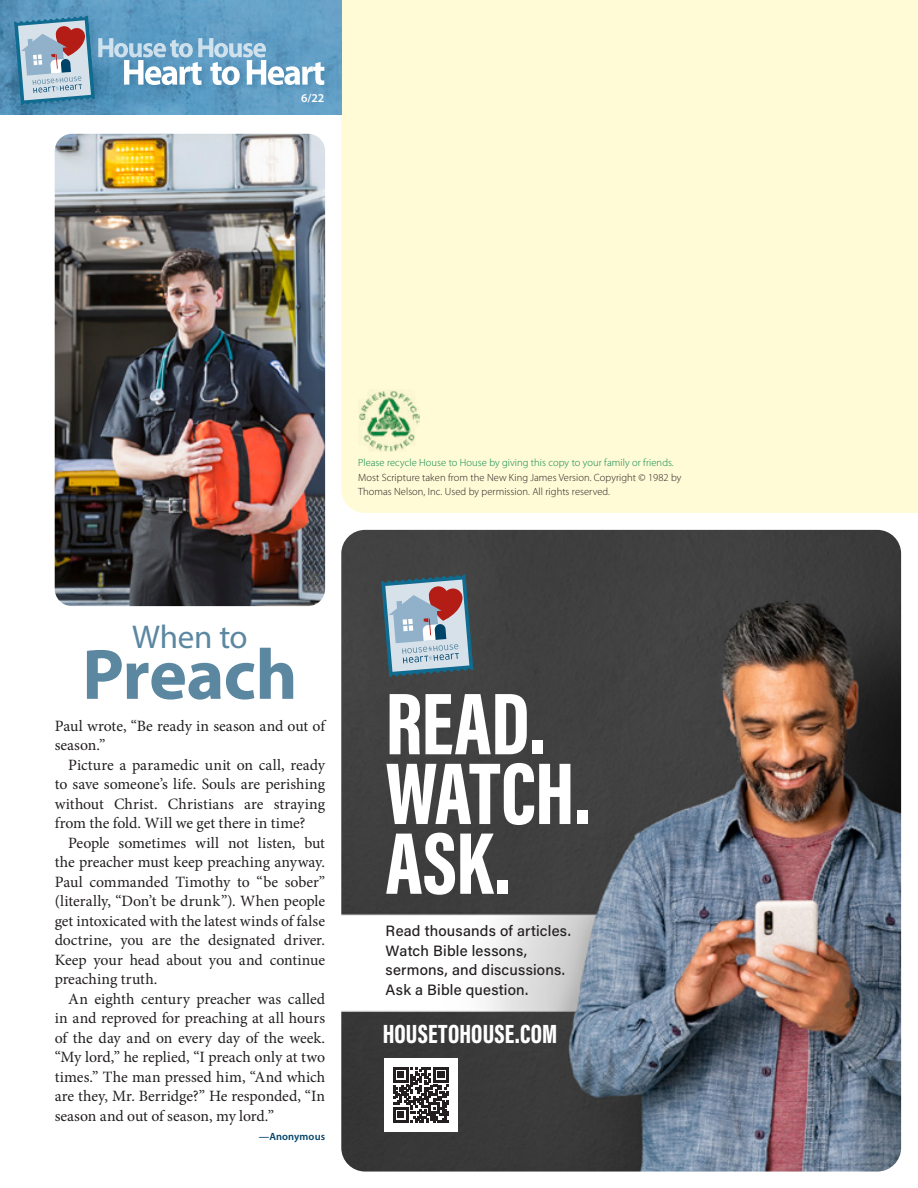
<style>
.page{position:relative;width:918px;height:1188px;background:#fff}
.page>*{position:absolute;margin:0;border:0;box-sizing:border-box;transform-origin:0 0}
.t1{font:90px "Acumin Variable Concept";letter-spacing:-.005em;color:#fff}
.Side_Article_Heading{font:700 72px "Myriad Pro";letter-spacing:-.01em;color:#5c87a1}
.Side_Article_Heading-2{font:33px "Myriad Pro";letter-spacing:-.01em;color:#5c87a1}
.t2{font:27px "Acumin Variable Concept";letter-spacing:.005em;color:#fff}
.Body_Serif{font:15.75px/19.5px "Minion Pro";color:#231f20;text-align:justify}
.t3{font:15px/19.5px "Acumin Variable Concept";letter-spacing:.015em;color:#231f20}
.t4{font:600 12px "Myriad Pro";color:#fff}
.downloads_form{font:300 10.5px/13.5px "Myriad Pro";letter-spacing:.005em;color:#231f20}
.downloads_form-2{font:300 10.5px "Myriad Pro";letter-spacing:.005em;color:#05864b}
.Body_Serif-2{font:600 10.5px "Myriad Pro";letter-spacing:.01em;color:#00446a}
</style>
<div class="page">
<div style="left:341px;top:0;width:577px;height:513px;background:#fffbd6"></div>
<img style="left:358px;top:390px;width:62px;height:62px">
<img style="left:0;top:0;width:341px;height:114px">
<div style="left:11px;top:14px;width:96px;height:103px;background:#00446a;opacity:.17"></div>
<div style="left:123px;top:57px;width:209px;height:34px;background:#00446a;opacity:.2"></div>
<svg style="left:14px;top:16px;width:310px;height:89px;background:#7ca8c5"></svg>
<img style="left:341px;top:530px;width:560px;height:642px">
<svg style="left:381px;top:574px;width:92px;height:103px;background:#8f9aa7"></svg>
<img style="left:55px;top:134px;width:270px;height:472px">
<div style="left:384px;top:1058px;width:73px;height:74px;background:#fff"></div>
<svg style="left:393px;top:1067px;width:56px;height:56px"></svg>
<p class="t4" style="left:301px;top:91px;width:25px">6/22</p>
<p class="downloads_form-2" style="left:358px;top:456px;width:317px">Please recycle House to House by giving this copy to your family or friends.</p>
<p class="downloads_form" style="left:358px;top:471px;width:325px">Most Scripture taken from the New King James Version. Copyright © 1982 by<br>Thomas Nelson, Inc. Used by permission. All rights reserved.</p>
<p class="Side_Article_Heading-2" style="left:132px;top:616px;width:117px">When to</p>
<p class="Side_Article_Heading" style="left:82px;top:628px;width:217px">Preach</p>
<p class="Body_Serif" style="left:55px;top:716px;width:272px">Paul wrote, “Be ready in season and out of season.”</p>
<p class="Body_Serif" style="left:55px;top:755px;width:272px;text-indent:14px">Picture a paramedic unit on call, ready to save someone’s life. Souls are perishing without Christ. Christians are straying from the fold. Will we get there in time?</p>
<p class="Body_Serif" style="left:55px;top:833px;width:272px;text-indent:14px">People sometimes will not listen, but the preacher must keep preaching anyway.<br>Paul commanded Timothy to “be sober” (literally, “Don’t be drunk”). When people get intoxicated with the latest winds of false doctrine, you are the designated driver.<br>Keep your head about you and continue preaching truth.</p>
<p class="Body_Serif" style="left:55px;top:989px;width:272px;text-indent:14px">An eighth century preacher was called in and reproved for preaching at all hours of the day and on every day of the week. “My lord,” he replied, “I preach only at two times.” The man pressed him, “And which are they, Mr. Berridge?” He responded, “In season and out of season, my lord.”</p>
<p class="Body_Serif-2" style="left:259px;top:1130px;width:68px">—Anonymous</p>
<p class="t1" style="left:386px;top:661px;width:162px">READ.</p>
<p class="t1" style="left:386px;top:731px;width:207px">WATCH.</p>
<p class="t1" style="left:386px;top:801px;width:127px">ASK.</p>
<p class="t3" style="left:386px;top:921px;width:187px">Read thousands of articles.<br>Watch Bible lessons, sermons, and discussions.<br>Ask a Bible question.</p>
<p class="t2" style="left:383px;top:1015px;width:176px">HOUSETOHOUSE.COM</p>
</div>
